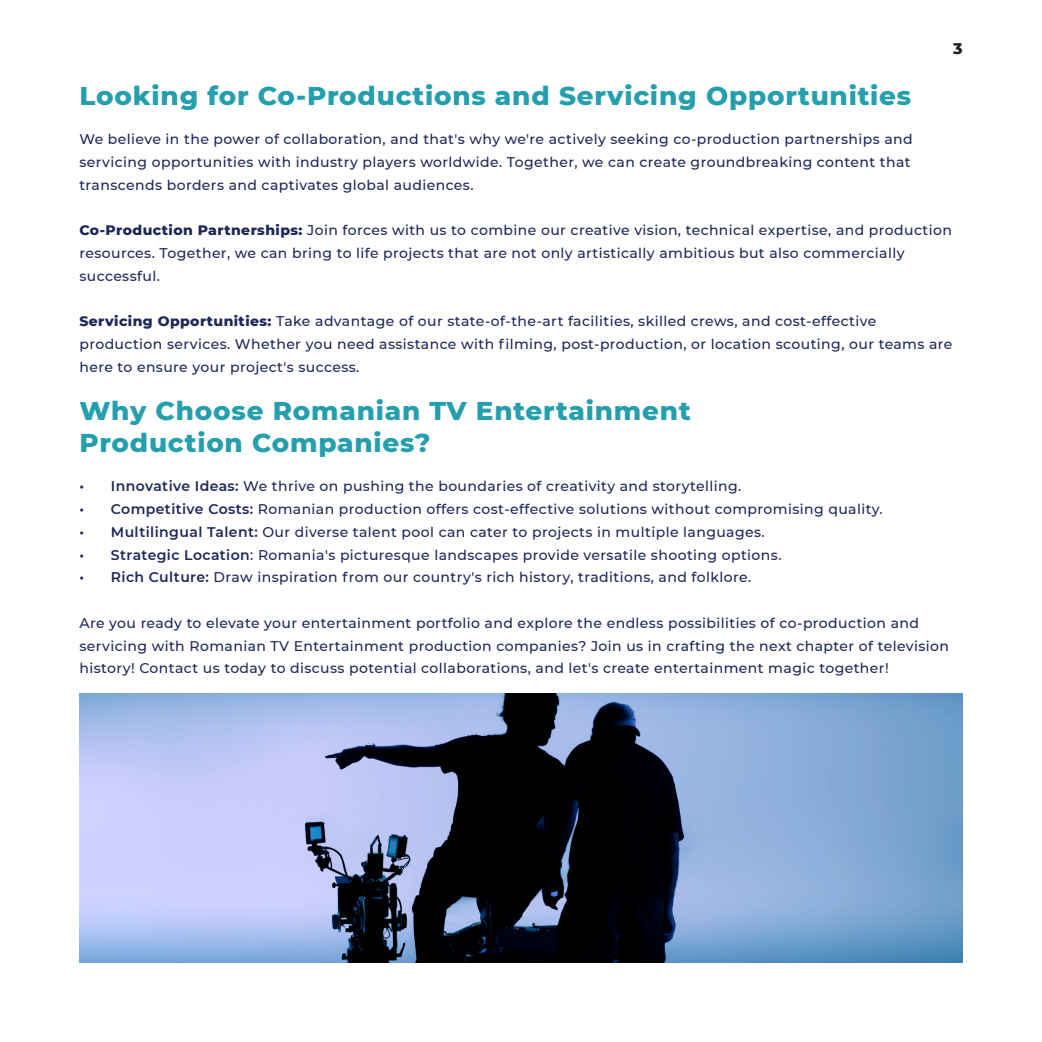
<style>
.page{position:relative;width:1042px;height:1042px;background:#fff}
.page>*{position:absolute;margin:0;border:0;box-sizing:border-box;transform-origin:0 0}
.H_-_2{font:800 26.25px "Montserrat";letter-spacing:.03em;color:#259fae}
.t1{font:800 15.75px "Montserrat";color:#231f20}
.H_-_2-2{font:500 14px/22.8px "Montserrat";letter-spacing:.03em;color:#1d2758}
.s1{font-weight:800}
.s2{font-weight:600}
</style>
<div class="page">
<img style="left:79px;top:693px;width:883px;height:269px">
<p class="t1" style="left:953px;top:37px;width:11px">3</p>
<p class="H_-_2" style="left:79px;top:76px;width:833px">Looking for Co-Productions and Servicing Opportunities</p>
<p class="H_-_2-2" style="left:79px;top:127px;width:835px">We believe in the power of collaboration, and that's why we're actively seeking co-production partnerships and servicing opportunities with industry players worldwide. Together, we can create groundbreaking content that transcends borders and captivates global audiences.</p>
<p class="H_-_2-2" style="left:79px;top:218px;width:874px"><span class="s1">Co-Production Partnerships:</span> Join forces with us to combine our creative vision, technical expertise, and production resources. Together, we can bring to life projects that are not only artistically ambitious but also commercially successful.</p>
<p class="H_-_2-2" style="left:79px;top:309px;width:874px"><span class="s1">Servicing Opportunities:</span> Take advantage of our state-of-the-art facilities, skilled crews, and cost-effective production services. Whether you need assistance with filming, post-production, or location scouting, our teams are here to ensure your project's success.</p>
<p class="H_-_2" style="left:79px;top:392px;width:613px">Why Choose Romanian TV Entertainment</p>
<p class="H_-_2" style="left:79px;top:423px;width:353px">Production Companies?</p>
<p class="H_-_2-2" style="left:79px;top:474px;width:663px"><span class="s2">• Innovative Ideas:</span> We thrive on pushing the boundaries of creativity and storytelling.</p>
<p class="H_-_2-2" style="left:79px;top:497px;width:805px"><span class="s2">• Competitive Costs:</span> Romanian production offers cost-effective solutions without compromising quality.</p>
<p class="H_-_2-2" style="left:79px;top:520px;width:687px"><span class="s2">• Multilingual Talent:</span> Our diverse talent pool can cater to projects in multiple languages.</p>
<p class="H_-_2-2" style="left:79px;top:543px;width:703px"><span class="s2">• Strategic Location</span>: Romania's picturesque landscapes provide versatile shooting options.</p>
<p class="H_-_2-2" style="left:79px;top:565px;width:673px"><span class="s2">• Rich Culture:</span> Draw inspiration from our country's rich history, traditions, and folklore.</p>
<p class="H_-_2-2" style="left:79px;top:611px;width:871px">Are you ready to elevate your entertainment portfolio and explore the endless possibilities of co-production and servicing with Romanian TV Entertainment production companies? Join us in crafting the next chapter of television history! Contact us today to discuss potential collaborations, and let's create entertainment magic together!</p>
</div>
